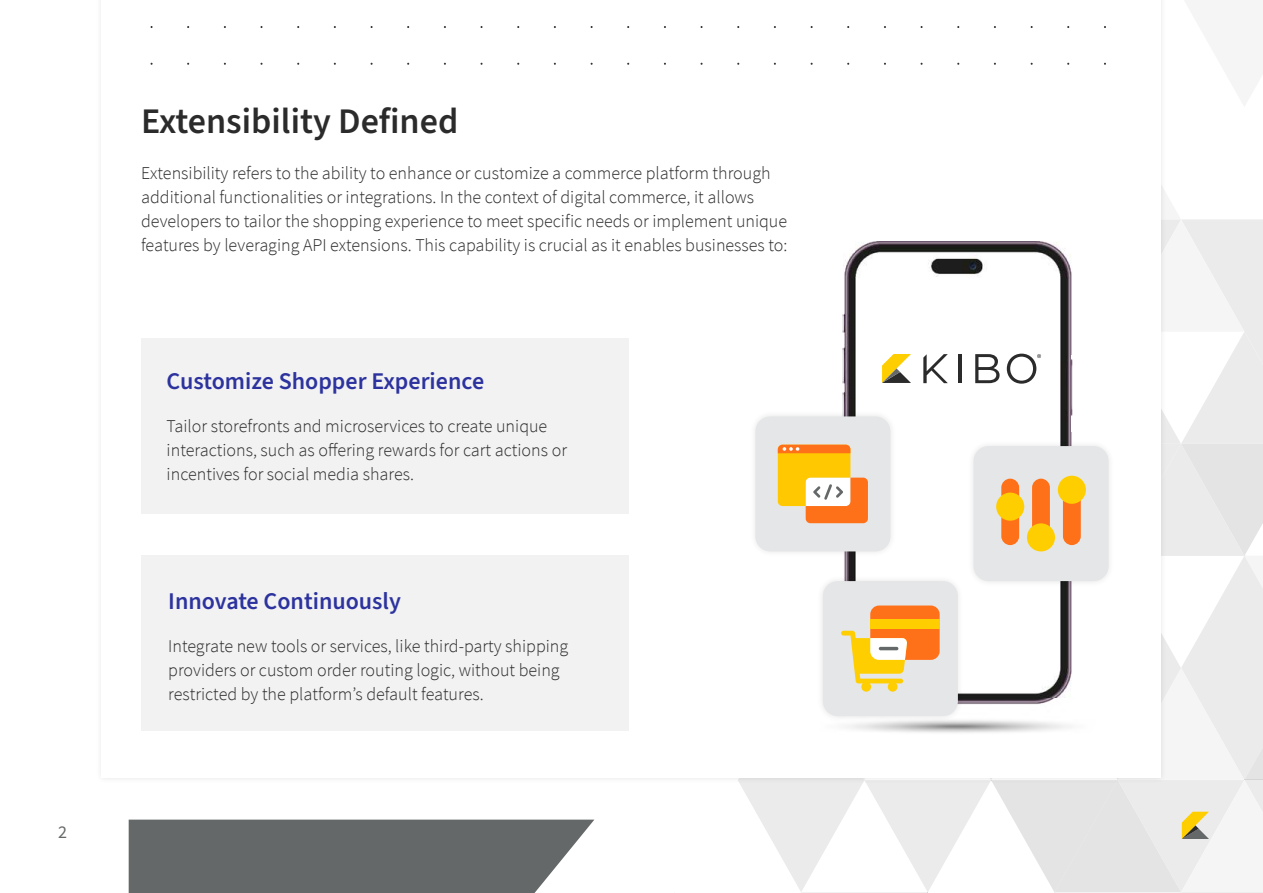
<style>
.page{position:relative;width:1263px;height:893px;background:#fff}
.page>*{position:absolute;margin:0;border:0;box-sizing:border-box;transform-origin:0 0}
.t1{font:36px "Source Sans 3";color:#2b2b2b}
.t2{font:24px "Source Sans 3";color:#2c339e}
.t3{font:300 18px/24px "Source Sans Pro";color:#2b2b2b}
.t4{font:18px "Source Sans Variable";color:#656868}
</style>
<div class="page">
<div style="left:129px;top:820px;width:465px;height:73px;background:#656868"></div>
<div style="left:141px;top:338px;width:488px;height:176px;background:#f2f2f2"></div>
<div style="left:141px;top:555px;width:488px;height:176px;background:#f2f2f2"></div>
<svg style="left:737px;top:0;width:526px;height:893px"></svg>
<p class="t4" style="left:58px;top:821px;width:10px">2</p>
<h1 class="t1" style="left:141px;top:97px;width:319px">Extensibility Defined</h1>
<p class="t3" style="left:141px;top:161px;width:648px">Extensibility refers to the ability to enhance or customize a commerce platform through additional functionalities or integrations. In the context of digital commerce, it allows developers to tailor the shopping experience to meet specific needs or implement unique features by leveraging API extensions. This capability is crucial as it enables businesses to:</p>
<h2 class="t2" style="left:167px;top:365px;width:319px">Customize Shopper Experience</h2>
<p class="t3" style="left:167px;top:414px;width:402px">Tailor storefronts and microservices to create unique interactions, such as offering rewards for cart actions or incentives for social media shares.</p>
<h2 class="t2" style="left:168px;top:585px;width:234px">Innovate Continuously</h2>
<p class="t3" style="left:168px;top:634px;width:401px">Integrate new tools or services, like third-party shipping providers or custom order routing logic, without being restricted by the platform’s default features.</p>
</div>
